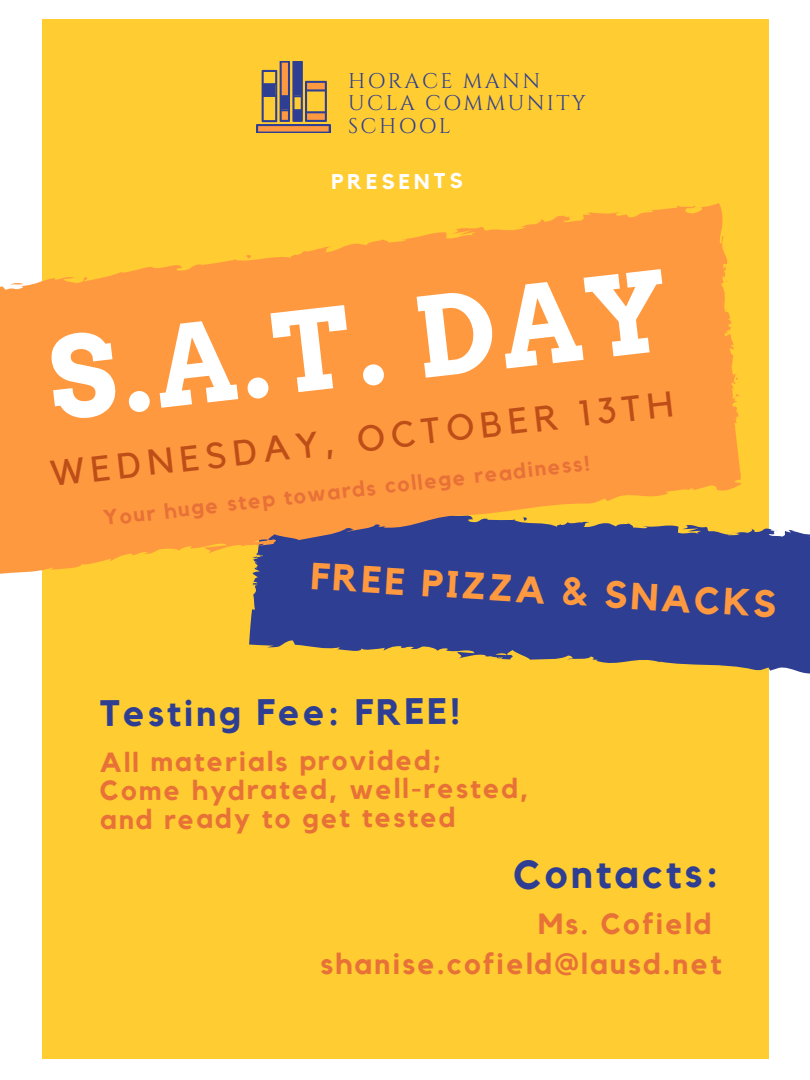
<style>
.page{position:relative;width:810px;height:1080px;background:#fff}
.page>*{position:absolute;margin:0;border:0;box-sizing:border-box;transform-origin:0 0}
.t1{font:700 110px "Arvo";color:#fff}
.t2{font:700 40.19px "Kollektif";letter-spacing:.075em;color:#2e3e92}
.t3{font:700 37.69px "Kollektif";color:#ff9940}
.t4{font:700 36.69px "Kollektif";letter-spacing:.075em;color:#2e3e92}
.t5{font:35.81px "Kollektif";color:#bd4e18}
.t6{font:700 29.12px "Kollektif";letter-spacing:.08em;color:#e77137}
.t7{font:700 27.5px/29.1px "Kollektif";letter-spacing:.075em;color:#e77137}
.t8{font:700 21.25px "Kollektif";color:#e77137}
.t9{font:21.25px/22.1px "Cinzel";letter-spacing:.11em;color:#2e3e92}
.t10{font:700 21.25px "Kollektif";letter-spacing:.185em;color:#fff}
</style>
<div class="page">
<div style="left:42px;top:19px;width:726px;height:1039px;background:#ffcc31"></div>
<svg style="left:249px;top:495px;width:561px;height:191px;fill:#2e3e92"></svg>
<svg style="left:0;top:203px;width:757px;height:381px;fill:#ff9940"></svg>
<svg style="left:256px;top:62px;width:75px;height:71px"></svg>
<p class="t9" style="left:348px;top:71px;width:239px">HORACE MANN<br>UCLA COMMUNITY<br>SCHOOL</p>
<p class="t10" style="left:332px;top:172px;width:133px">PRESENTS</p>
<p class="t1" style="left:43px;top:313px;width:623px;rotate:-6deg">S.A.T. DAY</p>
<p class="t5" style="left:49px;top:455px;width:628px;rotate:-6deg">WEDNESDAY, OCTOBER 13TH</p>
<p class="t8" style="left:102px;top:506px;width:491px;rotate:-6deg">Your huge step towards college readiness!</p>
<p class="t3" style="left:312px;top:557px;width:468px;rotate:4deg">FREE PIZZA &amp; SNACKS</p>
<p class="t4" style="left:100px;top:696px;width:362px">Testing Fee: FREE!</p>
<p class="t7" style="left:100px;top:748px;width:343px">All materials provided;</p>
<p class="t7" style="left:100px;top:776px;width:430px">Come hydrated, well-rested, and ready to get tested</p>
<p class="t2" style="left:514px;top:855px;width:207px">Contacts:</p>
<p class="t6" style="left:538px;top:910px;width:174px">Ms. Cofield</p>
<p class="t6" style="left:320px;top:951px;width:403px">shanise.cofield@lausd.net</p>
</div>
